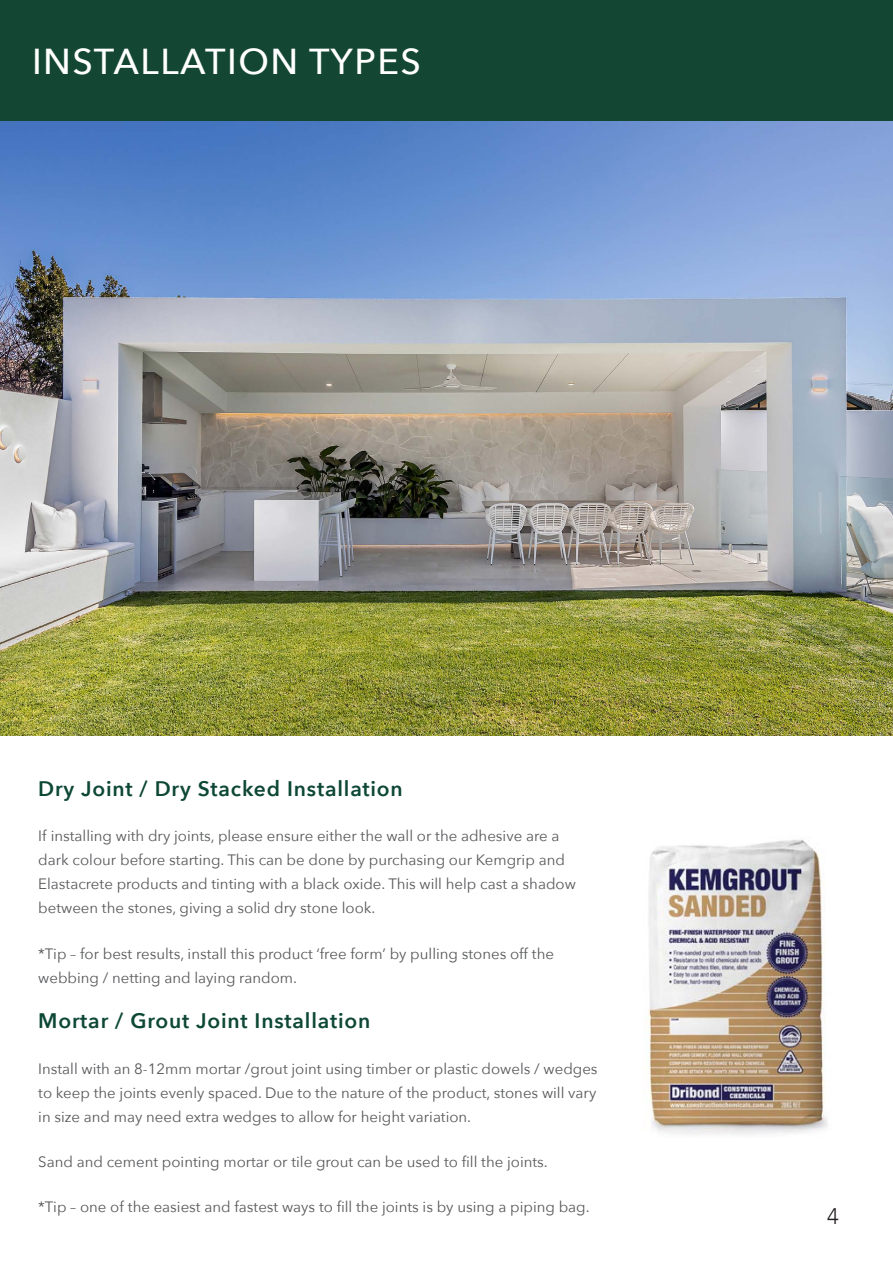
<style>
.page{position:relative;width:893px;height:1263px;background:#fff}
.page>*{position:absolute;margin:0;border:0;box-sizing:border-box;transform-origin:0 0}
.t1{font:500 36px "Avenir Next";letter-spacing:.04em;color:#fff}
.t2{font:300 22.5px "Avenir";color:#231f20}
.Sub_Headings_-_Green{font:600 21px "Avenir Next";letter-spacing:.04em;color:#0d4735}
.Body{font:15px/24px "Avenir Next";color:#57585a}
</style>
<div class="page">
<div style="left:0;top:0;width:893px;height:122px;background:#144634"></div>
<img style="left:0;top:122px;width:892px;height:614px">
<img style="left:644px;top:839px;width:184px;height:296px">
<p class="t1" style="left:32px;top:30px;width:390px">INSTALLATION TYPES</p>
<p class="Sub_Headings_-_Green" style="left:38px;top:771px;width:366px">Dry Joint / Dry Stacked Installation</p>
<p class="Body" style="left:38px;top:823px;width:539px">If installing with dry joints, please ensure either the wall or the adhesive are a dark colour before starting. This can be done by purchasing our Kemgrip and Elastacrete products and tinting with a black oxide. This will help cast a shadow between the stones, giving a solid dry stone look.</p>
<p class="Body" style="left:38px;top:941px;width:517px">*Tip – for best results, install this product ‘free form’ by pulling stones off the webbing / netting and laying random.</p>
<p class="Sub_Headings_-_Green" style="left:38px;top:1003px;width:334px">Mortar / Grout Joint Installation</p>
<p class="Body" style="left:38px;top:1056px;width:561px;text-align:justify">Install with an 8-12mm mortar /grout joint using timber or plastic dowels / wedges to keep the joints evenly spaced. Due to the nature of the product, stones will vary in size and may need extra wedges to allow for height variation.</p>
<p class="Body" style="left:38px;top:1149px;width:511px">Sand and cement pointing mortar or tile grout can be used to fill the joints.</p>
<p class="Body" style="left:38px;top:1194px;width:553px">*Tip – one of the easiest and fastest ways to fill the joints is by using a piping bag.</p>
<h2 class="t2" style="left:827px;top:1203px;width:13px">4</h2>
</div>
